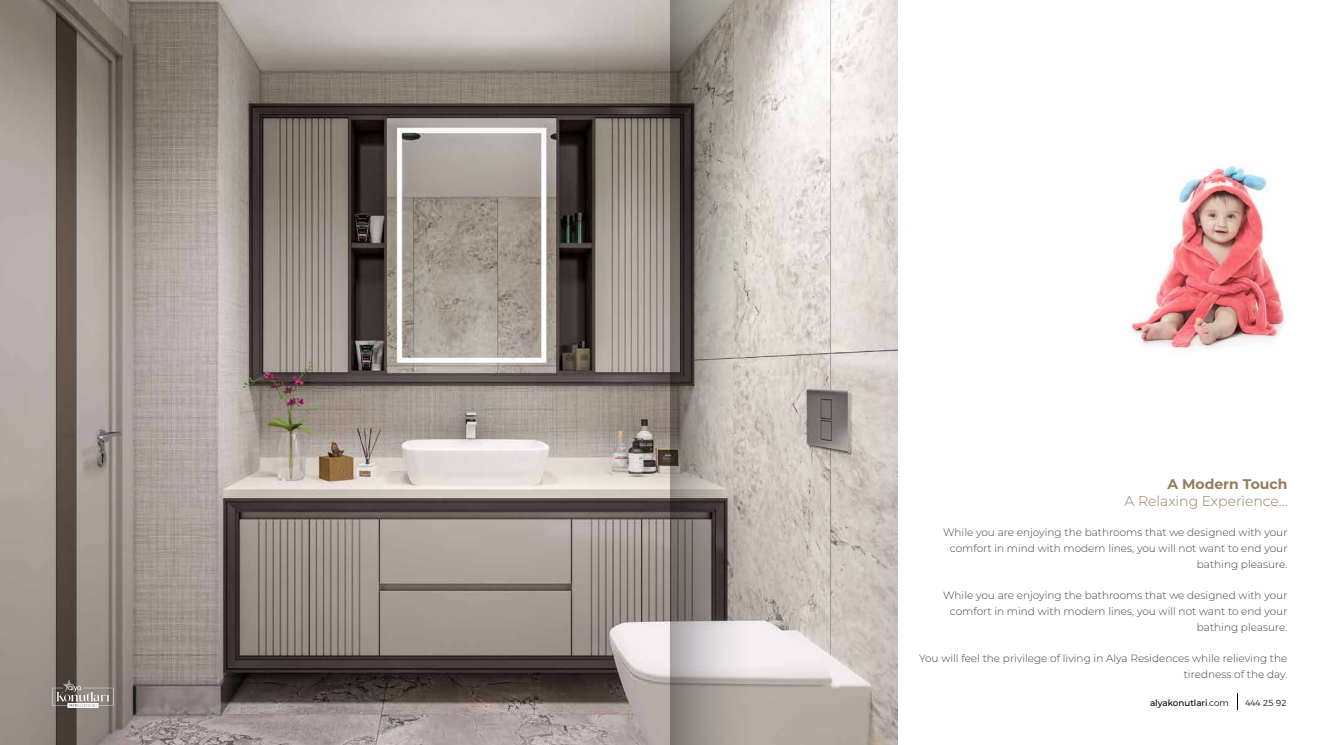
<style>
.page{position:relative;width:1340px;height:745px;background:#fff}
.page>*{position:absolute;margin:0;border:0;box-sizing:border-box;transform-origin:0 0}
.t1{font:300 14px "Montserrat";color:#947d5f}
.t2{font:700 14px "Montserrat";color:#947d5f}
.t3{font:300 10.5px/15.8px "Montserrat";color:#414042;text-align:right}
.t4{font:100 8.75px "Montserrat";color:#000}
.t5{font:300 8.75px "Gontserrat";color:#000}
.s1{font-family:"Gontserrat";font-weight:300}
</style>
<div class="page">
<img style="left:0;top:0;width:898px;height:744px">
<img style="left:1130px;top:165px;width:154px;height:184px">
<svg style="left:1237px;top:693px;width:1px;height:16px"></svg>
<svg style="left:53px;top:679px;width:60px;height:28px;background:#8e8681"></svg>
<svg style="left:670px;top:0;width:80px;height:744px;background:#958f89"></svg>
<h1 class="t2" style="left:1167px;top:474px;width:121px">A Modern Touch</h1>
<h1 class="t1" style="left:1124px;top:491px;width:164px">A Relaxing Experience…</h1>
<p class="t3" style="left:943px;top:524px;width:346px">While you are enjoying the bathrooms that we designed with your comfort in mind with modern lines, you will not want to end your bathing pleasure.</p>
<p class="t3" style="left:943px;top:587px;width:346px">While you are enjoying the bathrooms that we designed with your comfort in mind with modern lines, you will not want to end your bathing pleasure.</p>
<p class="t3" style="left:919px;top:650px;width:370px">You will feel the privilege of living in Alya Residences while relieving the tiredness of the day.</p>
<p class="t4" style="left:1150px;top:696px;width:80px">alyakonutlari<span class="s1">.com</span></p>
<p class="t5" style="left:1245px;top:695px;width:43px">444 25 92</p>
</div>
